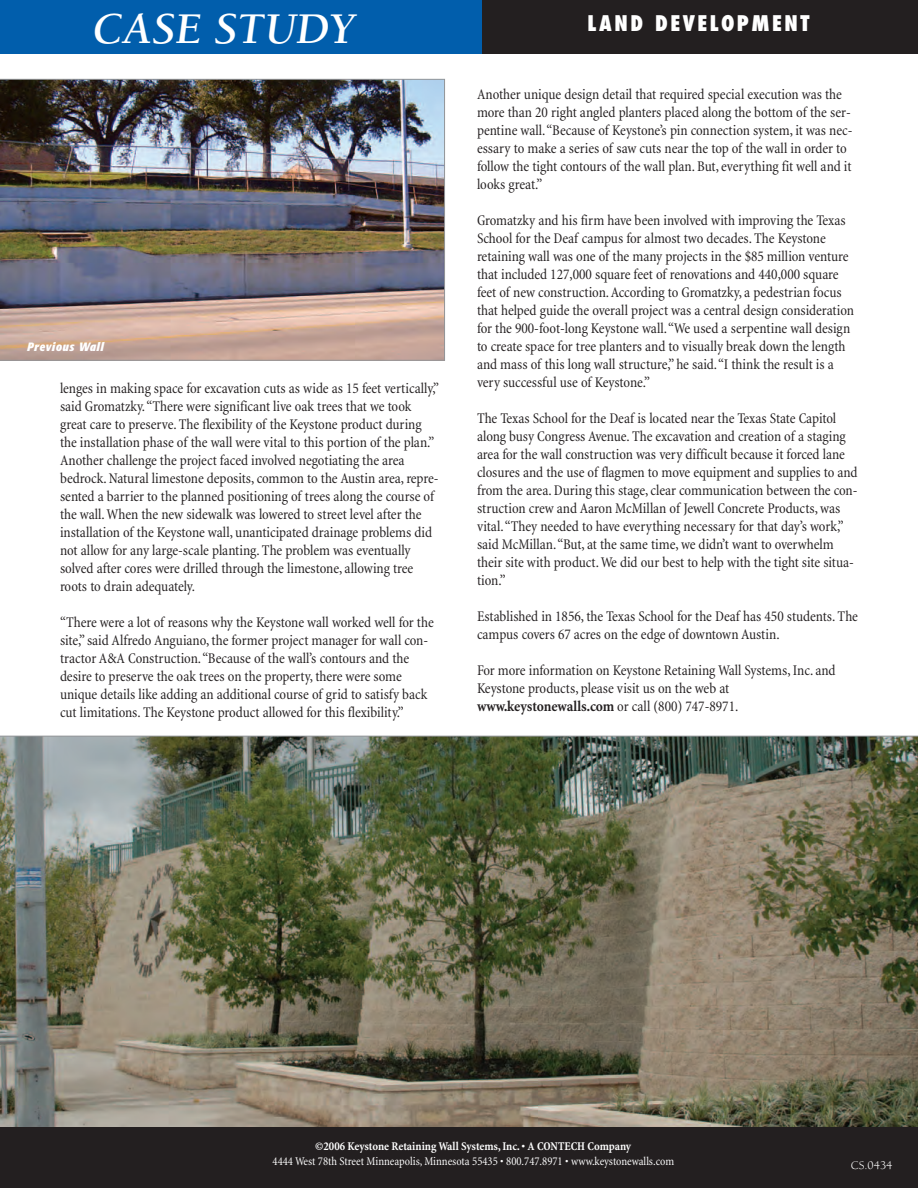
<style>
.page{position:relative;width:918px;height:1188px;background:#fff}
.page>*{position:absolute;margin:0;border:0;box-sizing:border-box;transform-origin:0 0}
.t1{font:italic 700 45px "Berkeley";color:#fff}
.t2{font:800 condensed 21px "Futura";letter-spacing:.12em;color:#fff}
.t3{font:condensed 15px/18px "Minion";letter-spacing:-.005em;color:#231f20}
.t4{font:condensed 12px "Minion";color:#fff}
.t5{font:700 condensed 12px "Minion";letter-spacing:-.005em;color:#fff}
.t6{font:italic 700 condensed 12px "Formata";letter-spacing:.05em;color:#fff}
.t7{font:12px "Berkeley";color:#fff}
.s1{font-weight:700}
</style>
<div class="page">
<img style="left:0;top:736px;width:918px;height:391px">
<div style="left:0;top:1127px;width:918px;height:61px;background:#231f20"></div>
<div style="left:0;top:0;width:918px;height:54px;background:#015eac"></div>
<div style="left:482px;top:0;width:436px;height:54px;background:#231f20"></div>
<img style="left:0;top:79px;width:445px;height:282px">
<h1 class="t1" style="left:93px;top:11px;width:264px">CASE STUDY</h1>
<h2 class="t2" style="left:587px;top:12px;width:224px">LAND DEVELOPMENT</h2>
<p class="t6" style="left:27px;top:342px;width:78px">Previous Wall</p>
<p class="t3" style="left:60px;top:381px;width:380px">lenges in making space for excavation cuts as wide as 15 feet vertically,” said Gromatzky.“There were significant live oak trees that we took great care to preserve. The flexibility of the Keystone product during the installation phase of the wall were vital to this portion of the plan.” Another challenge the project faced involved negotiating the area bedrock. Natural limestone deposits, common to the Austin area, repre&shy;sented a barrier to the planned positioning of trees along the course of the wall. When the new sidewalk was lowered to street level after the installation of the Keystone wall, unanticipated drainage problems did not allow for any large-scale planting. The problem was eventually solved after cores were drilled through the limestone, allowing tree roots to drain adequately.</p>
<p class="t3" style="left:60px;top:615px;width:375px">“There were a lot of reasons why the Keystone wall worked well for the site,” said Alfredo Anguiano, the former project manager for wall con&shy;tractor A&amp;A Construction.“Because of the wall’s contours and the desire to preserve the oak trees on the property, there were some unique details like adding an additional course of grid to satisfy back cut limitations. The Keystone product allowed for this flexibility.”</p>
<p class="t3" style="left:477px;top:86px;width:377px">Another unique design detail that required special execution was the more than 20 right angled planters placed along the bottom of the ser&shy;pentine wall.“Because of Keystone’s pin connection system, it was nec&shy;essary to make a series of saw cuts near the top of the wall in order to follow the tight contours of the wall plan. But, everything fit well and it looks great.”</p>
<p class="t3" style="left:477px;top:212px;width:379px">Gromatzky and his firm have been involved with improving the Texas School for the Deaf campus for almost two decades. The Keystone retaining wall was one of the many projects in the $85 million venture that included 127,000 square feet of renovations and 440,000 square feet of new construction. According to Gromatzky, a pedestrian focus that helped guide the overall project was a central design consideration for the 900-foot-long Keystone wall.“We used a serpentine wall design to create space for tree planters and to visually break down the length and mass of this long wall structure,” he said.“I think the result is a very successful use of Keystone.”</p>
<p class="t3" style="left:477px;top:410px;width:382px">The Texas School for the Deaf is located near the Texas State Capitol along busy Congress Avenue. The excavation and creation of a staging area for the wall construction was very difficult because it forced lane closures and the use of flagmen to move equipment and supplies to and from the area. During this stage, clear communication between the con&shy;struction crew and Aaron McMillan of Jewell Concrete Products, was vital.“They needed to have everything necessary for that day’s work,” said McMillan.“But, at the same time, we didn’t want to overwhelm their site with product. We did our best to help with the tight site situa&shy;tion.”</p>
<p class="t3" style="left:477px;top:608px;width:383px">Established in 1856, the Texas School for the Deaf has 450 students. The campus covers 67 acres on the edge of downtown Austin.</p>
<p class="t3" style="left:477px;top:662px;width:360px">For more information on Keystone Retaining Wall Systems, Inc. and<br>Keystone products, please visit us on the web at <span class="s1">www.keystonewalls.com</span> or call (800) 747-8971.</p>
<p class="t5" style="left:315px;top:1142px;width:317px">©2006 Keystone Retaining Wall Systems, Inc. • A CONTECH Company</p>
<p class="t4" style="left:273px;top:1156px;width:403px">4444 West 78th Street Minneapolis, Minnesota 55435 • 800.747.8971 • www.keystonewalls.com</p>
<p class="t7" style="left:851px;top:1161px;width:43px">CS.0434</p>
</div>
